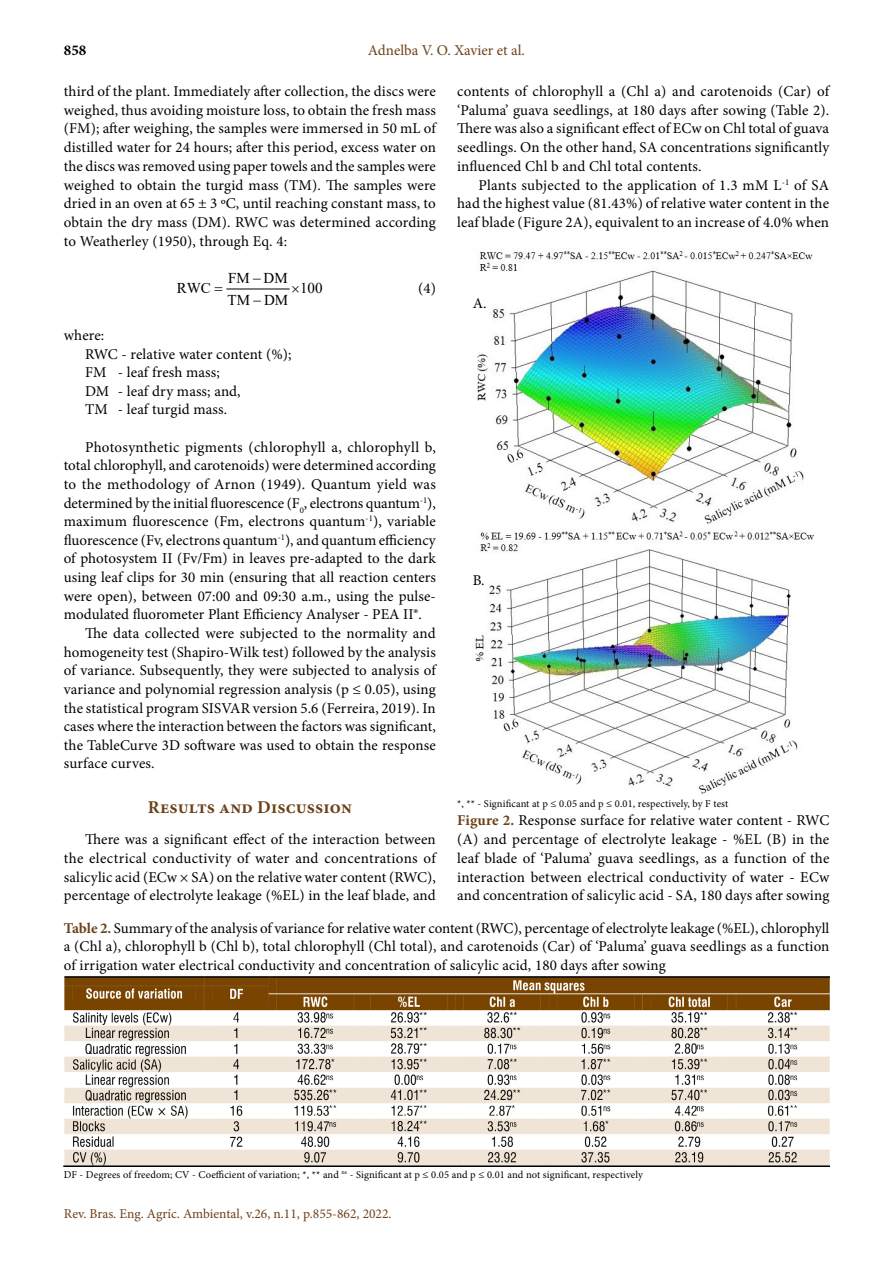
<style>
.page{position:relative;width:893px;height:1263px;background:#fff}
.page>*{position:absolute;margin:0;border:0;box-sizing:border-box;transform-origin:0 0}
.t1{font:700 18px "Minion Pro";letter-spacing:.01em;color:#6c4119}
.t2{font:15px/18.8px "Minion Pro";letter-spacing:.005em;color:#000;text-align:justify}
.t3{font:15px "Minion Pro";color:#6c4119}
.t4{font:15px "Times New Roman";color:#000}
.t5{font:700 15px "Minion Pro";color:#000}
.t6{font:13.5px "Minion Pro";color:#6c4119}
.t7{font:10.5px "Minion Pro";letter-spacing:.01em;color:#000}
.s1{font-weight:700;color:#6c4119}
</style>
<div class="page">
<hr style="left:227px;top:289px;width:62px;height:1px;background:#000">
<img style="left:64px;top:976px;width:765px;height:190px">
<img style="left:475px;top:531px;width:339px;height:263px">
<img style="left:477px;top:251px;width:336px;height:273px">
<svg style="left:253px;top:288px;width:8px;height:2px"></svg>
<p class="t5" style="left:64px;top:40px;width:24px">858</p>
<p class="t3" style="left:368px;top:40px;width:159px">Adnelba V. O. Xavier et al.</p>
<p class="t2" style="left:64px;top:82px;width:374px">third of the plant. Immediately after collection, the discs were weighed, thus avoiding moisture loss, to obtain the fresh mass (FM); after weighing, the samples were immersed in 50 mL of distilled water for 24 hours; after this period, excess water on the discs was removed using paper towels and the samples were weighed to obtain the turgid mass (TM). The samples were dried in an oven at 65 ± 3 ºC, until reaching constant mass, to obtain the dry mass (DM). RWC was determined according to Weatherley (1950), through Eq. 4:</p>
<p class="t2" style="left:457px;top:82px;width:374px">contents of chlorophyll a (Chl a) and carotenoids (Car) of ‘Paluma’ guava seedlings, at 180 days after sowing (Table 2).<br>There was also a significant effect of ECw on Chl total of guava seedlings. On the other hand, SA concentrations significantly influenced Chl b and Chl total contents.</p>
<p class="t2" style="left:457px;top:176px;width:374px;text-indent:21px">Plants subjected to the application of 1.3 mM L<sup>-1</sup> of SA had the highest value (81.43%) of relative water content in the leaf blade (Figure 2A), equivalent to an increase of 4.0% when</p>
<p class="t4" style="left:228px;top:268px;width:61px">FM DM</p>
<p class="t2" style="left:418px;top:279px;width:19px">(4)</p>
<p class="t4" style="left:177px;top:277px;width:36px">RWC</p>
<p class="t4" style="left:300px;top:277px;width:24px">100</p>
<p class="t4" style="left:228px;top:289px;width:62px">TM DM</p>
<p class="t2" style="left:85px;top:326px;width:208px;text-align:left;text-indent:-21px">where:<br>RWC - relative water content (%);<br>FM - leaf fresh mass;<br>DM - leaf dry mass; and,<br>TM - leaf turgid mass.</p>
<p class="t2" style="left:85px;top:438px;width:352px">Photosynthetic pigments (chlorophyll a, chlorophyll b,</p>
<p class="t2" style="left:64px;top:456px;width:374px">total chlorophyll, and carotenoids) were determined according</p>
<p class="t2" style="left:64px;top:475px;width:374px">to the methodology of Arnon (1949). Quantum yield was</p>
<p class="t2" style="left:64px;top:493px;width:374px">determined by the initial fluorescence (F<sub>0</sub>, electrons quantum<sup>-1</sup>),</p>
<p class="t2" style="left:64px;top:512px;width:374px">maximum fluorescence (Fm, electrons quantum<sup>-1</sup>), variable</p>
<p class="t2" style="left:64px;top:531px;width:374px">fluorescence (Fv, electrons quantum<sup>-1</sup>), and quantum efficiency</p>
<p class="t2" style="left:64px;top:549px;width:373px">of photosystem II (Fv/Fm) in leaves pre-adapted to the dark</p>
<p class="t2" style="left:64px;top:568px;width:374px">using leaf clips for 30 min (ensuring that all reaction centers</p>
<p class="t2" style="left:64px;top:587px;width:374px">were open), between 07:00 and 09:30 a.m., using the pulse-</p>
<p class="t2" style="left:64px;top:605px;width:360px">modulated fluorometer Plant Efficiency Analyser - PEA II®.</p>
<p class="t2" style="left:85px;top:624px;width:352px">The data collected were subjected to the normality and</p>
<p class="t2" style="left:64px;top:642px;width:374px">homogeneity test (Shapiro-Wilk test) followed by the analysis</p>
<p class="t2" style="left:64px;top:661px;width:374px">of variance. Subsequently, they were subjected to analysis of</p>
<p class="t2" style="left:64px;top:680px;width:374px">variance and polynomial regression analysis (p ≤ 0.05), using</p>
<p class="t2" style="left:64px;top:698px;width:373px">the statistical program SISVAR version 5.6 (Ferreira, 2019). In</p>
<p class="t2" style="left:64px;top:717px;width:374px">cases where the interaction between the factors was significant,</p>
<p class="t2" style="left:64px;top:736px;width:374px">the TableCurve 3D software was used to obtain the response</p>
<p class="t2" style="left:64px;top:754px;width:92px">surface curves.</p>
<p class="t1" style="left:148px;top:794px;width:206px">Results and Discussion</p>
<p class="t2" style="left:64px;top:830px;width:374px;text-indent:21px">There was a significant effect of the interaction between the electrical conductivity of water and concentrations of salicylic acid (ECw × SA) on the relative water content (RWC), percentage of electrolyte leakage (%EL) in the leaf blade, and</p>
<p class="t2" style="left:473px;top:294px;width:15px">A.</p>
<p class="t2" style="left:473px;top:571px;width:13px">B.</p>
<p class="t7" style="left:457px;top:796px;width:273px">*, ** - Significant at p ≤ 0.05 and p ≤ 0.01, respectively, by F test</p>
<p class="t2" style="left:457px;top:811px;width:374px"><span class="s1">Figure 2.</span> Response surface for relative water content - RWC (A) and percentage of electrolyte leakage - %EL (B) in the leaf blade of ‘Paluma’ guava seedlings, as a function of the interaction between electrical conductivity of water - ECw and concentration of salicylic acid - SA, 180 days after sowing</p>
<p class="t2" style="left:64px;top:918px;width:767px"><span class="s1">Table 2.</span> Summary of the analysis of variance for relative water content (RWC), percentage of electrolyte leakage (%EL), chlorophyll a (Chl a), chlorophyll b (Chl b), total chlorophyll (Chl total), and carotenoids (Car) of ‘Paluma’ guava seedlings as a function of irrigation water electrical conductivity and concentration of salicylic acid, 180 days after sowing</p>
<p class="t7" style="left:64px;top:1167px;width:581px">DF - Degrees of freedom; CV - Coefficient of variation; *, ** and <sup>ns</sup> - Significant at p ≤ 0.05 and p ≤ 0.01 and not significant, respectively</p>
<p class="t6" style="left:64px;top:1204px;width:329px">Rev. Bras. Eng. Agríc. Ambiental, v.26, n.11, p.855-862, 2022.</p>
</div>
